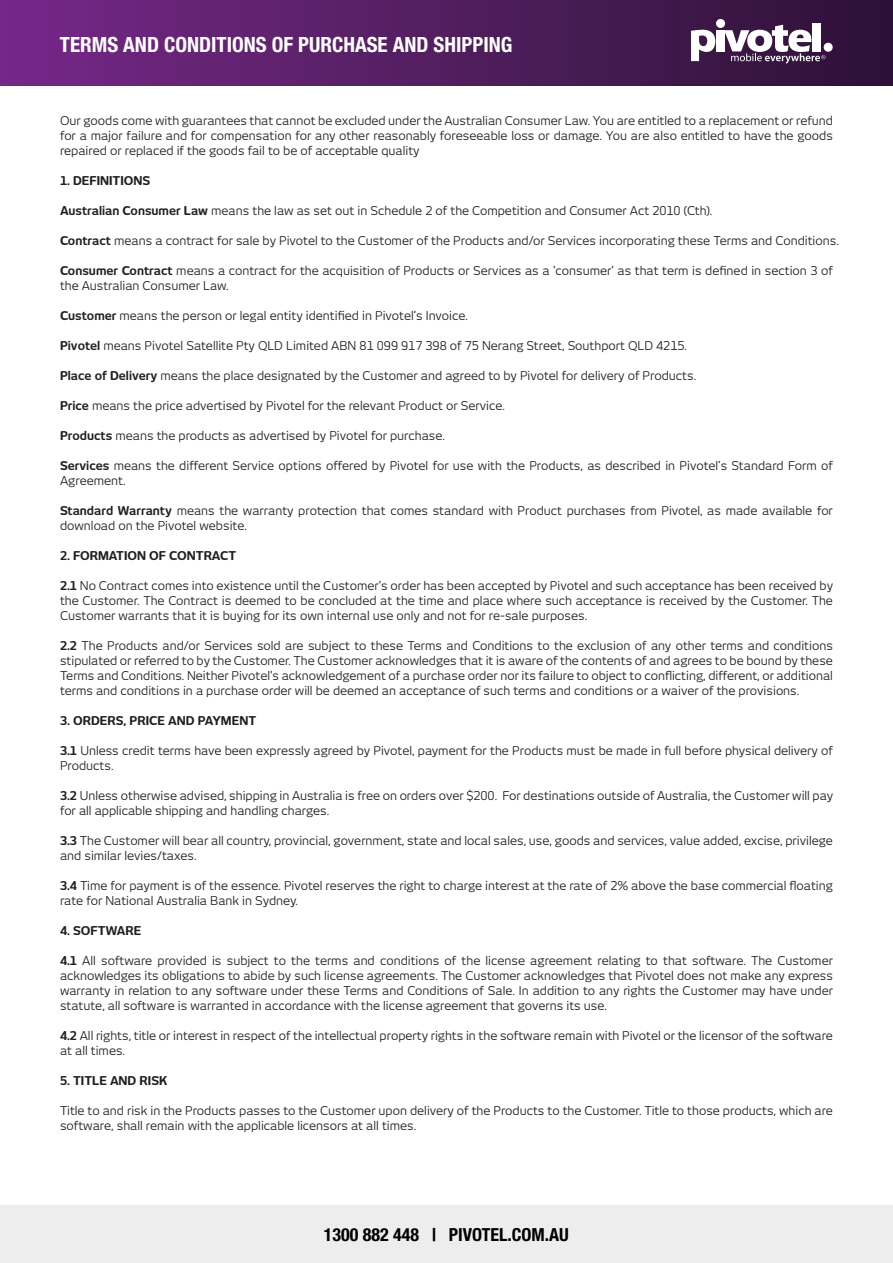
<style>
.page{position:relative;width:893px;height:1263px;background:#fff}
.page>*{position:absolute;margin:0;border:0;box-sizing:border-box;transform-origin:0 0}
.t1{font:700 condensed 21px "Helvetica Neue LT Std";color:#fff}
.t2{font:700 condensed 18px "Helvetica Neue LT Std";color:#000}
.t3{font:12px/15px "New June";color:#231f20}
.t4{font:700 12px "New June";color:#231f20}
.s1{font-weight:700}
</style>
<div class="page">
<div style="left:0;top:0;width:893px;height:85px;background:linear-gradient(to right,#762988,#2d1236)"></div>
<div style="left:0;top:1206px;width:893px;height:57px;background:#ededed"></div>
<svg style="left:691px;top:30px;width:24px;height:31px"></svg>
<div style="left:716px;top:30px;width:8px;height:21px;background:#fff"></div>
<div style="left:813px;top:23px;width:8px;height:28px;background:#fff"></div>
<div style="left:716px;top:19px;width:9px;height:9px;background:#fff;border-radius:50%"></div>
<div style="left:824px;top:43px;width:9px;height:9px;background:#fff;border-radius:50%"></div>
<svg style="left:724px;top:25px;width:101px;height:39px"></svg>
<h1 class="t1" style="left:60px;top:32px;width:454px">TERMS AND CONDITIONS OF PURCHASE AND SHIPPING</h1>
<p class="t3" style="left:60px;top:113px;width:774px;text-align:justify">Our goods come with guarantees that cannot be excluded under the Australian Consumer Law. You are entitled to a replacement or refund for a major failure and for compensation for any other reasonably foreseeable loss or damage. You are also entitled to have the goods repaired or replaced if the goods fail to be of acceptable quality</p>
<p class="t4" style="left:60px;top:173px;width:92px">1. DEFINITIONS</p>
<p class="t3" style="left:60px;top:203px;width:654px"><span class="s1">Australian Consumer Law</span> means the law as set out in Schedule 2 of the Competition and Consumer Act 2010 (Cth).</p>
<p class="t3" style="left:60px;top:233px;width:780px"><span class="s1">Contract</span> means a contract for sale by Pivotel to the Customer of the Products and/or Services incorporating these Terms and Conditions.</p>
<p class="t3" style="left:60px;top:263px;width:774px"><span class="s1">Consumer Contract</span> means a contract for the acquisition of Products or Services as a 'consumer' as that term is defined in section 3 of the Australian Consumer Law.</p>
<p class="t3" style="left:60px;top:308px;width:409px"><span class="s1">Customer</span> means the person or legal entity identified in Pivotel’s Invoice.</p>
<p class="t3" style="left:60px;top:338px;width:628px"><span class="s1">Pivotel</span> means Pivotel Satellite Pty QLD Limited ABN 81 099 917 398 of 75 Nerang Street, Southport QLD 4215.</p>
<p class="t3" style="left:60px;top:368px;width:638px"><span class="s1">Place of Delivery</span> means the place designated by the Customer and agreed to by Pivotel for delivery of Products.</p>
<p class="t3" style="left:60px;top:398px;width:446px"><span class="s1">Price</span> means the price advertised by Pivotel for the relevant Product or Service.</p>
<p class="t3" style="left:60px;top:428px;width:386px"><span class="s1">Products</span> means the products as advertised by Pivotel for purchase.</p>
<p class="t3" style="left:60px;top:458px;width:774px"><span class="s1">Services</span> means the different Service options offered by Pivotel for use with the Products, as described in Pivotel’s Standard Form of<br>Agreement.</p>
<p class="t3" style="left:60px;top:503px;width:774px"><span class="s1">Standard Warranty</span> means the warranty protection that comes standard with Product purchases from Pivotel, as made available for download on the Pivotel website.</p>
<p class="t4" style="left:60px;top:548px;width:178px">2. FORMATION OF CONTRACT</p>
<p class="t3" style="left:60px;top:578px;width:774px;text-align:justify"><span class="s1">2.1</span> No Contract comes into existence until the Customer's order has been accepted by Pivotel and such acceptance has been received by the Customer. The Contract is deemed to be concluded at the time and place where such acceptance is received by the Customer. The Customer warrants that it is buying for its own internal use only and not for re-sale purposes.</p>
<p class="t3" style="left:60px;top:638px;width:774px;text-align:justify"><span class="s1">2.2</span> The Products and/or Services sold are subject to these Terms and Conditions to the exclusion of any other terms and conditions stipulated or referred to by the Customer. The Customer acknowledges that it is aware of the contents of and agrees to be bound by these Terms and Conditions. Neither Pivotel's acknowledgement of a purchase order nor its failure to object to conflicting, different, or additional terms and conditions in a purchase order will be deemed an acceptance of such terms and conditions or a waiver of the provisions.</p>
<p class="t4" style="left:60px;top:713px;width:198px">3. ORDERS, PRICE AND PAYMENT</p>
<p class="t3" style="left:60px;top:743px;width:774px"><span class="s1">3.1</span> Unless credit terms have been expressly agreed by Pivotel, payment for the Products must be made in full before physical delivery of<br>Products.</p>
<p class="t3" style="left:60px;top:788px;width:774px"><span class="s1">3.2</span> Unless otherwise advised, shipping in Australia is free on orders over $200. For destinations outside of Australia, the Customer will pay for all applicable shipping and handling charges.</p>
<p class="t3" style="left:60px;top:833px;width:774px"><span class="s1">3.3</span> The Customer will bear all country, provincial, government, state and local sales, use, goods and services, value added, excise, privilege and similar levies/taxes.</p>
<p class="t3" style="left:60px;top:878px;width:774px"><span class="s1">3.4</span> Time for payment is of the essence. Pivotel reserves the right to charge interest at the rate of 2% above the base commercial floating rate for National Australia Bank in Sydney.</p>
<p class="t4" style="left:60px;top:923px;width:83px">4. SOFTWARE</p>
<p class="t3" style="left:60px;top:953px;width:775px;text-align:justify"><span class="s1">4.1</span> All software provided is subject to the terms and conditions of the license agreement relating to that software. The Customer acknowledges its obligations to abide by such license agreements. The Customer acknowledges that Pivotel does not make any express warranty in relation to any software under these Terms and Conditions of Sale. In addition to any rights the Customer may have under statute, all software is warranted in accordance with the license agreement that governs its use.</p>
<p class="t3" style="left:60px;top:1028px;width:774px"><span class="s1">4.2</span> All rights, title or interest in respect of the intellectual property rights in the software remain with Pivotel or the licensor of the software at all times.</p>
<p class="t4" style="left:60px;top:1073px;width:109px">5. TITLE AND RISK</p>
<p class="t3" style="left:60px;top:1103px;width:774px">Title to and risk in the Products passes to the Customer upon delivery of the Products to the Customer. Title to those products, which are software, shall remain with the applicable licensors at all times.</p>
<h2 class="t2" style="left:324px;top:1224px;width:246px">1300 882 448 | PIVOTEL.COM.AU</h2>
</div>
